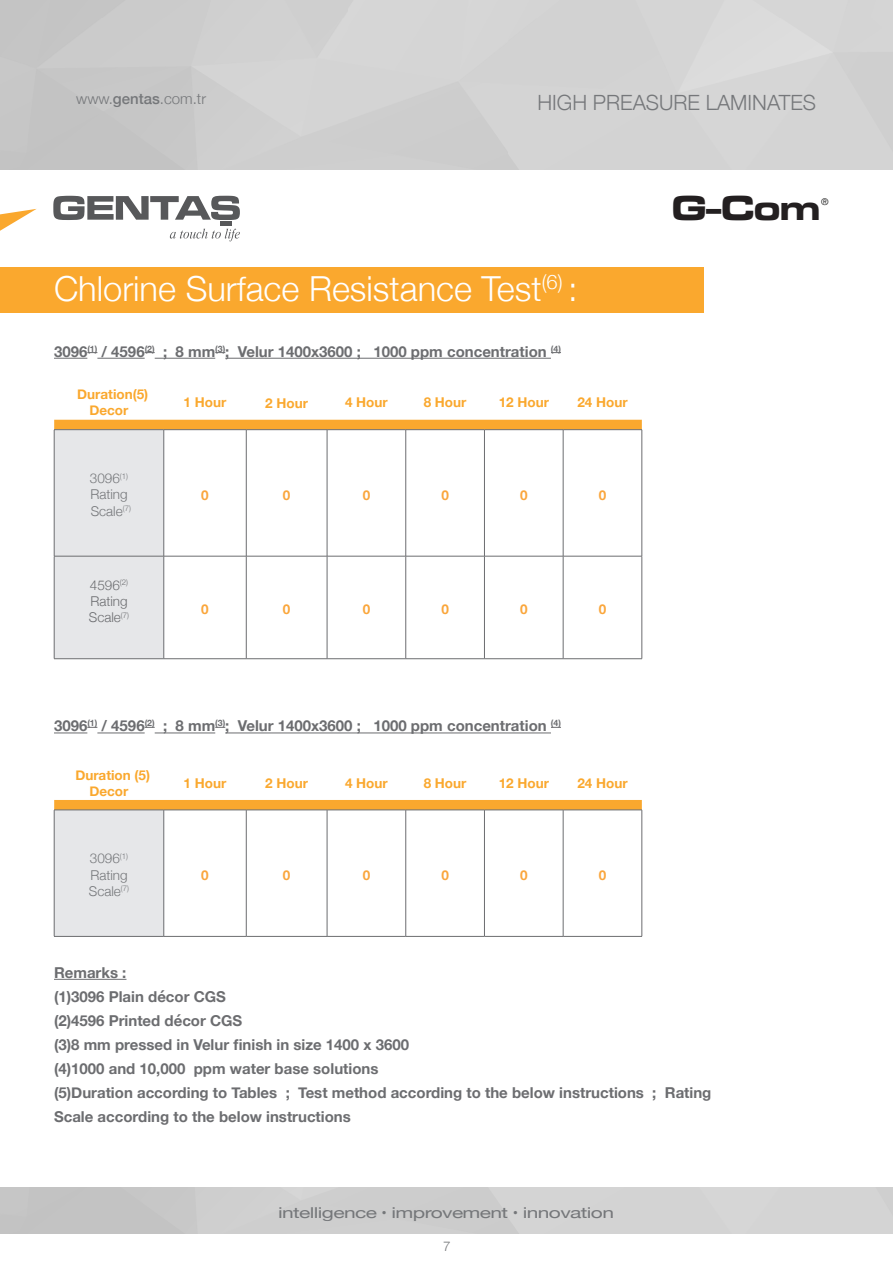
<style>
.page{position:relative;width:893px;height:1263px;background:#fff}
.page>*{position:absolute;margin:0;border:0;box-sizing:border-box;transform-origin:0 0}
.t1{font:36px "Microgramma D Bold Exte";color:#231f20}
.t2{font:300 34.5px "Helvetica Neue";color:#fff}
.t3{font:300 21px "Helvetica Neue";color:#75777a}
.t4{font:700 15px/24px "Helvetica Neue";color:#6c6d70}
.t5{font:15px "Helvetica Neue";letter-spacing:-.03em;color:#75777a;scale:1.4 1}
.t6{font:300 15px "Helvetica Neue";color:#75777a}
.t7{font:700 13.5px/16.2px "Helvetica Neue";color:#faa82e;text-align:center}
.t8{font:300 13.5px "Helvetica Neue";color:#75777a}
.t9{font:300 13.5px "Helvetica Neue";color:#6c6d70}
.t10{font:700 13.5px "Helvetica Neue";color:#faa63d}
.t11{font:700 13.5px "Helvetica Neue";color:#faa63b}
.t12{font:300 9.3px "Helvetica Neue";color:#000001}
.s1{font-weight:500}
</style>
<div class="page">
<div style="left:0;top:267px;width:704px;height:46px;background:#faa82e"></div>
<hr style="left:54px;top:358px;width:33px;height:1px;background:#6c6d70">
<hr style="left:97px;top:358px;width:48px;height:1px;background:#6c6d70">
<hr style="left:155px;top:358px;width:60px;height:1px;background:#6c6d70">
<hr style="left:225px;top:358px;width:326px;height:1px;background:#6c6d70">
<svg style="left:54px;top:420px;width:588px;height:238px"></svg>
<hr style="left:54px;top:429px;width:110px;height:1px;background:#6c6d70">
<hr style="left:54px;top:430px;width:1px;height:126px;background:#6c6d70">
<hr style="left:164px;top:429px;width:82px;height:1px;background:#6c6d70">
<hr style="left:164px;top:430px;width:1px;height:126px;background:#6c6d70">
<hr style="left:246px;top:429px;width:81px;height:1px;background:#6c6d70">
<hr style="left:246px;top:430px;width:1px;height:126px;background:#6c6d70">
<hr style="left:327px;top:429px;width:79px;height:1px;background:#6c6d70">
<hr style="left:327px;top:430px;width:1px;height:126px;background:#6c6d70">
<hr style="left:406px;top:429px;width:78px;height:1px;background:#6c6d70">
<hr style="left:405px;top:430px;width:1px;height:126px;background:#6c6d70">
<hr style="left:484px;top:429px;width:79px;height:1px;background:#6c6d70">
<hr style="left:484px;top:430px;width:1px;height:126px;background:#6c6d70">
<hr style="left:563px;top:429px;width:79px;height:1px;background:#6c6d70">
<hr style="left:563px;top:430px;width:1px;height:126px;background:#6c6d70">
<hr style="left:642px;top:430px;width:1px;height:126px;background:#6c6d70">
<hr style="left:54px;top:556px;width:110px;height:1px;background:#6c6d70">
<hr style="left:54px;top:556px;width:1px;height:102px;background:#6c6d70">
<hr style="left:164px;top:556px;width:82px;height:1px;background:#6c6d70">
<hr style="left:164px;top:556px;width:1px;height:102px;background:#6c6d70">
<hr style="left:246px;top:556px;width:81px;height:1px;background:#6c6d70">
<hr style="left:246px;top:556px;width:1px;height:102px;background:#6c6d70">
<hr style="left:327px;top:556px;width:79px;height:1px;background:#6c6d70">
<hr style="left:327px;top:556px;width:1px;height:102px;background:#6c6d70">
<hr style="left:406px;top:556px;width:78px;height:1px;background:#6c6d70">
<hr style="left:405px;top:556px;width:1px;height:102px;background:#6c6d70">
<hr style="left:484px;top:556px;width:79px;height:1px;background:#6c6d70">
<hr style="left:484px;top:556px;width:1px;height:102px;background:#6c6d70">
<hr style="left:563px;top:556px;width:79px;height:1px;background:#6c6d70">
<hr style="left:563px;top:556px;width:1px;height:102px;background:#6c6d70">
<hr style="left:642px;top:556px;width:1px;height:102px;background:#6c6d70">
<hr style="left:54px;top:658px;width:110px;height:1px;background:#6c6d70">
<hr style="left:164px;top:658px;width:82px;height:1px;background:#6c6d70">
<hr style="left:246px;top:658px;width:81px;height:1px;background:#6c6d70">
<hr style="left:327px;top:658px;width:79px;height:1px;background:#6c6d70">
<hr style="left:406px;top:658px;width:78px;height:1px;background:#6c6d70">
<hr style="left:484px;top:658px;width:79px;height:1px;background:#6c6d70">
<hr style="left:563px;top:658px;width:79px;height:1px;background:#6c6d70">
<hr style="left:54px;top:732px;width:33px;height:1px;background:#6c6d70">
<hr style="left:97px;top:732px;width:48px;height:1px;background:#6c6d70">
<hr style="left:155px;top:732px;width:60px;height:1px;background:#6c6d70">
<hr style="left:225px;top:732px;width:326px;height:1px;background:#6c6d70">
<svg style="left:54px;top:800px;width:588px;height:10px;background:#f1a432"></svg>
<div style="left:54px;top:810px;width:110px;height:126px;background:#e6e7e9"></div>
<hr style="left:54px;top:810px;width:110px;height:1px;background:#6c6d70">
<hr style="left:54px;top:810px;width:1px;height:126px;background:#6c6d70">
<hr style="left:164px;top:810px;width:82px;height:1px;background:#6c6d70">
<hr style="left:164px;top:810px;width:1px;height:126px;background:#6c6d70">
<hr style="left:246px;top:810px;width:81px;height:1px;background:#6c6d70">
<hr style="left:246px;top:810px;width:1px;height:126px;background:#6c6d70">
<hr style="left:327px;top:810px;width:79px;height:1px;background:#6c6d70">
<hr style="left:327px;top:810px;width:1px;height:126px;background:#6c6d70">
<hr style="left:406px;top:810px;width:78px;height:1px;background:#6c6d70">
<hr style="left:405px;top:810px;width:1px;height:126px;background:#6c6d70">
<hr style="left:484px;top:810px;width:79px;height:1px;background:#6c6d70">
<hr style="left:484px;top:810px;width:1px;height:126px;background:#6c6d70">
<hr style="left:563px;top:810px;width:79px;height:1px;background:#6c6d70">
<hr style="left:563px;top:810px;width:1px;height:126px;background:#6c6d70">
<hr style="left:642px;top:810px;width:1px;height:126px;background:#6c6d70">
<hr style="left:54px;top:936px;width:110px;height:1px;background:#6c6d70">
<hr style="left:164px;top:936px;width:82px;height:1px;background:#6c6d70">
<hr style="left:246px;top:936px;width:81px;height:1px;background:#6c6d70">
<hr style="left:327px;top:936px;width:79px;height:1px;background:#6c6d70">
<hr style="left:406px;top:936px;width:78px;height:1px;background:#6c6d70">
<hr style="left:484px;top:936px;width:79px;height:1px;background:#6c6d70">
<hr style="left:563px;top:936px;width:79px;height:1px;background:#6c6d70">
<hr style="left:54px;top:979px;width:72px;height:1px;background:#6c6d70">
<svg style="left:53px;top:196px;width:187px;height:24px"></svg>
<hr style="left:220px;top:221px;width:11px;height:4px;background:#57585a">
<svg style="left:170px;top:229px;width:70px;height:12px"></svg>
<svg style="left:0;top:209px;width:36px;height:22px"></svg>
<p class="t6" style="left:76px;top:87px;width:131px">www.<span class="s1">gentas</span>.com.tr</p>
<h3 class="t3" style="left:537px;top:86px;width:280px">HIGH PREASURE LAMINATES</h3>
<p class="t2" style="left:54px;top:261px;width:525px">Chlorine Surface Resistance Test<sup>(6)</sup> :</p>
<p class="t4" style="left:54px;top:340px;width:508px">3096<sup>(1)</sup> / 4596<sup>(2)</sup> ; 8 mm<sup>(3)</sup>; Velur 1400x3600 ; 1000 ppm concentration <sup>(4)</sup></p>
<p class="t7" style="left:77px;top:387px;width:72px">Duration(5)<br>Decor</p>
<p class="t7" style="left:184px;top:395px;width:44px">1 Hour</p>
<p class="t7" style="left:265px;top:396px;width:44px">2 Hour</p>
<p class="t7" style="left:345px;top:395px;width:44px">4 Hour</p>
<p class="t7" style="left:424px;top:395px;width:44px">8 Hour</p>
<p class="t7" style="left:499px;top:395px;width:52px">12 Hour</p>
<p class="t7" style="left:577px;top:395px;width:52px">24 Hour</p>
<p class="t8" style="left:90px;top:467px;width:40px">3096<sup>(1)</sup></p>
<p class="t8" style="left:90px;top:484px;width:39px">Rating</p>
<p class="t8" style="left:91px;top:500px;width:42px">Scale<sup>(7)</sup></p>
<p class="t9" style="left:90px;top:574px;width:40px">4596<sup>(2)</sup></p>
<p class="t9" style="left:90px;top:590px;width:39px">Rating</p>
<p class="t9" style="left:89px;top:606px;width:42px">Scale<sup>(7)</sup></p>
<p class="t10" style="left:201px;top:484px;width:9px">0</p>
<p class="t10" style="left:283px;top:484px;width:9px">0</p>
<p class="t10" style="left:363px;top:484px;width:9px">0</p>
<p class="t10" style="left:441px;top:484px;width:9px">0</p>
<p class="t10" style="left:520px;top:484px;width:9px">0</p>
<p class="t10" style="left:599px;top:484px;width:9px">0</p>
<p class="t11" style="left:201px;top:599px;width:9px">0</p>
<p class="t11" style="left:283px;top:599px;width:9px">0</p>
<p class="t11" style="left:363px;top:599px;width:9px">0</p>
<p class="t11" style="left:441px;top:599px;width:9px">0</p>
<p class="t11" style="left:520px;top:599px;width:9px">0</p>
<p class="t11" style="left:599px;top:599px;width:9px">0</p>
<p class="t4" style="left:54px;top:714px;width:508px">3096<sup>(1)</sup> / 4596<sup>(2)</sup> ; 8 mm<sup>(3)</sup>; Velur 1400x3600 ; 1000 ppm concentration <sup>(4)</sup></p>
<p class="t7" style="left:75px;top:767px;width:76px">Duration (5)<br>Decor</p>
<p class="t7" style="left:184px;top:775px;width:44px">1 Hour</p>
<p class="t7" style="left:265px;top:776px;width:44px">2 Hour</p>
<p class="t7" style="left:345px;top:775px;width:44px">4 Hour</p>
<p class="t7" style="left:424px;top:775px;width:44px">8 Hour</p>
<p class="t7" style="left:499px;top:775px;width:52px">12 Hour</p>
<p class="t7" style="left:577px;top:775px;width:52px">24 Hour</p>
<p class="t8" style="left:90px;top:848px;width:40px">3096<sup>(1)</sup></p>
<p class="t8" style="left:90px;top:864px;width:39px">Rating</p>
<p class="t8" style="left:89px;top:880px;width:42px">Scale<sup>(7)</sup></p>
<p class="t10" style="left:201px;top:864px;width:9px">0</p>
<p class="t10" style="left:283px;top:864px;width:9px">0</p>
<p class="t10" style="left:363px;top:864px;width:9px">0</p>
<p class="t10" style="left:441px;top:864px;width:9px">0</p>
<p class="t10" style="left:520px;top:864px;width:9px">0</p>
<p class="t10" style="left:599px;top:864px;width:9px">0</p>
<p class="t1" style="left:672px;top:183px;width:150px">G-Com</p>
<p class="t12" style="left:821px;top:194px;width:9px">®</p>
<p class="t4" style="left:54px;top:961px;width:74px">Remarks :</p>
<p class="t4" style="left:54px;top:985px;width:173px">(1)3096 Plain décor CGS</p>
<p class="t4" style="left:54px;top:1009px;width:190px">(2)4596 Printed décor CGS</p>
<p class="t4" style="left:54px;top:1033px;width:357px">(3)8 mm pressed in Velur finish in size 1400 x 3600</p>
<p class="t4" style="left:54px;top:1057px;width:326px">(4)1000 and 10,000 ppm water base solutions</p>
<p class="t4" style="left:54px;top:1081px;width:659px">(5)Duration according to Tables ; Test method according to the below instructions ; Rating<br>Scale according to the below instructions</p>
<p class="t5" style="left:278px;top:1201px;width:241px">intelligence • improvement • innovation</p>
<p class="t8" style="left:443px;top:1235px;width:9px">7</p>
</div>
